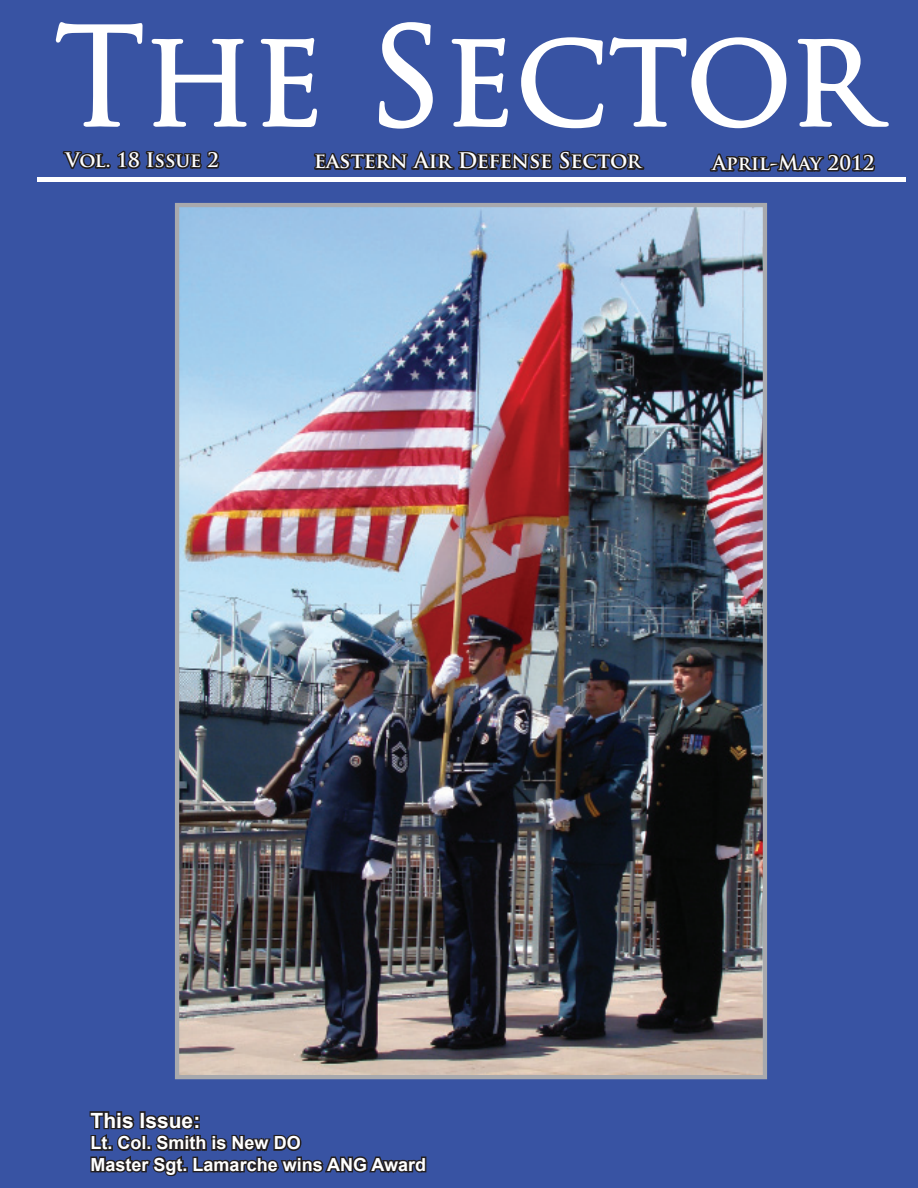
<style>
.page{position:relative;width:918px;height:1188px;background:#3853a3}
.page>*{position:absolute;margin:0;border:0;box-sizing:border-box;transform-origin:0 0}
.t1{font:132px "Trajan Pro";letter-spacing:-.02em;color:#fff}
.t2{font:700 21px "Trajan Pro";letter-spacing:-.01em;color:#fff}
.t3{font:700 21px "Arial";color:#fff}
.t4{font:700 19.5px "Trajan Pro";color:#fff}
.t5{font:700 18px/21.6px "Arial";color:#fff}
</style>
<div class="page">
<svg style="left:259px;top:22px;width:630px;height:181px"></svg>
<svg style="left:89px;top:1111px;width:338px;height:66px"></svg>
<div style="left:37px;top:177px;width:868px;height:5px;background:#fff"></div>
<svg style="left:55px;top:22px;width:193px;height:181px"></svg>
<img style="left:180px;top:208px;width:582px;height:866px">
<div style="left:175px;top:203px;width:592px;height:876px;border:4px solid #a8a9ad"></div>
<h1 class="t1" style="left:54px;top:-7px;width:825px">The Sector</h1>
<p class="t2" style="left:314px;top:148px;width:329px">eastern Air Defense Sector</p>
<p class="t4" style="left:712px;top:151px;width:163px">April-May 2012</p>
<p class="t4" style="left:65px;top:148px;width:155px">Vol. 18 Issue 2</p>
<p class="t3" style="left:91px;top:1106px;width:111px">This Issue:</p>
<p class="t5" style="left:91px;top:1133px;width:337px">Lt. Col. Smith is New DO<br>Master Sgt. Lamarche wins ANG Award</p>
</div>
